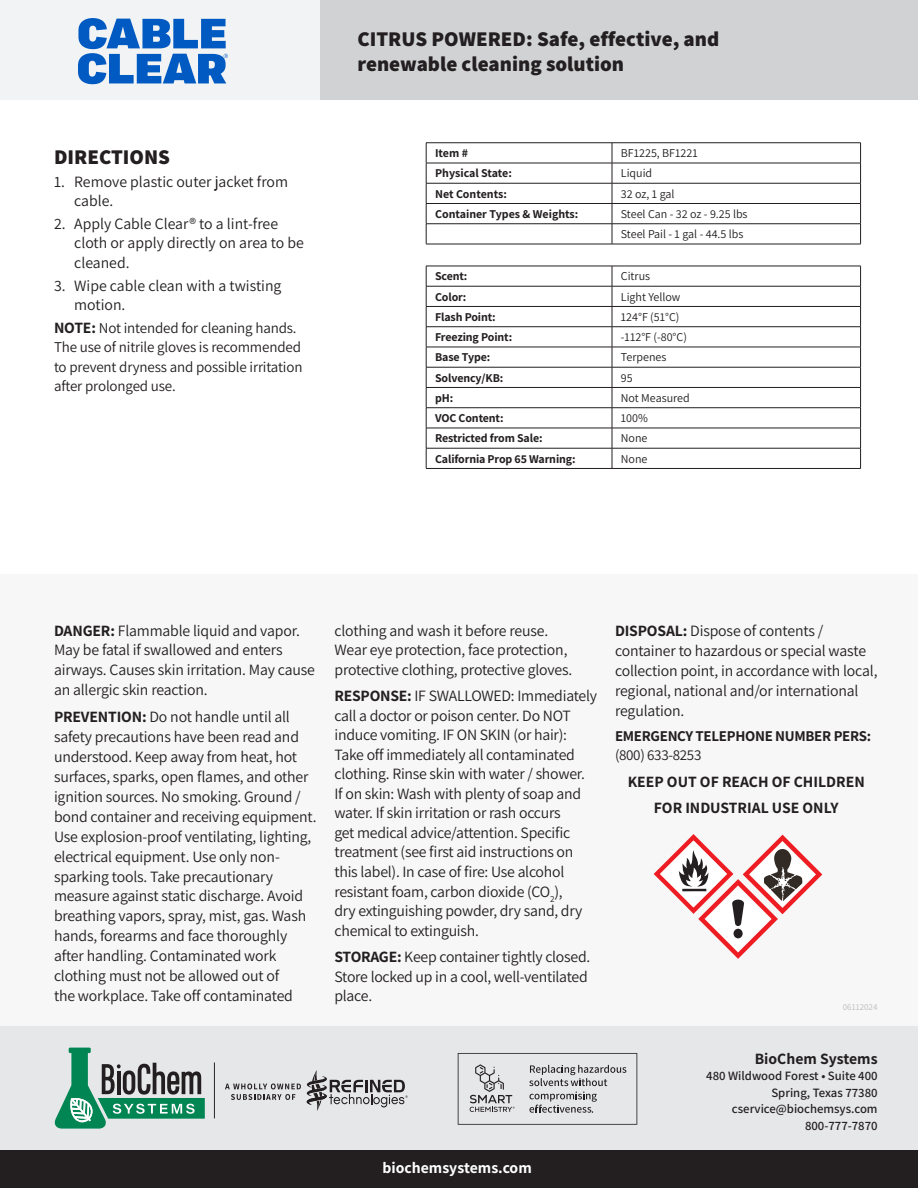
<style>
.page{position:relative;width:918px;height:1188px;background:#fff}
.page>*{position:absolute;margin:0;border:0;box-sizing:border-box;transform-origin:0 0}
.BCS_Bullets_or{font:800 21px/25.2px "Assistant";color:#231f20}
.BCS_Bullets_or-2{font:15.75px/19.5px "Assistant";letter-spacing:-.01em;color:#231f20}
.t1{font:700 15.75px "Assistant";color:#231f20}
.t2{font:700 15.75px "Assistant";color:#fff}
.t3{font:15px/19.5px "Assistant";letter-spacing:-.01em;color:#231f20}
.t4{font:700 15px/18.6px "Assistant";letter-spacing:-.02em;color:#231f20}
.t5{font:600 12.75px/16.5px "Assistant";color:#231f20;text-align:right}
.t6{font:700 12px "Assistant";letter-spacing:-.01em;color:#231f20}
.t7{font:12px "Assistant";color:#231f20}
.t8{font:9px "Assistant";color:#bcbdc0}
.s1{font-weight:700;font-size:15.75px}
.s2{font-weight:700}
.s3{font-weight:400}
</style>
<div class="page">
<div style="left:0;top:575px;width:918px;height:455px;background:#f7f7f8"></div>
<hr style="left:426px;top:163px;width:186px;height:1px;background:#231f20">
<hr style="left:612px;top:163px;width:249px;height:1px;background:#231f20">
<hr style="left:426px;top:183px;width:186px;height:1px;background:#231f20">
<hr style="left:612px;top:183px;width:249px;height:1px;background:#231f20">
<hr style="left:426px;top:203px;width:186px;height:1px;background:#231f20">
<hr style="left:612px;top:203px;width:249px;height:1px;background:#231f20">
<hr style="left:426px;top:223px;width:186px;height:1px;background:#231f20">
<svg style="left:426px;top:143px;width:1px;height:101px"></svg>
<hr style="left:612px;top:223px;width:249px;height:1px;background:#231f20">
<svg style="left:612px;top:143px;width:1px;height:101px"></svg>
<svg style="left:860px;top:143px;width:1px;height:101px"></svg>
<hr style="left:426px;top:244px;width:186px;height:1px;background:#231f20">
<hr style="left:612px;top:244px;width:249px;height:1px;background:#231f20">
<hr style="left:426px;top:142px;width:186px;height:1px;background:#231f20">
<hr style="left:612px;top:142px;width:249px;height:1px;background:#231f20">
<hr style="left:426px;top:266px;width:186px;height:1px;background:#231f20">
<hr style="left:612px;top:266px;width:249px;height:1px;background:#231f20">
<hr style="left:426px;top:286px;width:186px;height:1px;background:#231f20">
<hr style="left:612px;top:286px;width:249px;height:1px;background:#231f20">
<hr style="left:426px;top:306px;width:186px;height:1px;background:#231f20">
<hr style="left:612px;top:306px;width:249px;height:1px;background:#231f20">
<hr style="left:426px;top:326px;width:186px;height:1px;background:#231f20">
<hr style="left:612px;top:326px;width:249px;height:1px;background:#231f20">
<hr style="left:426px;top:347px;width:186px;height:1px;background:#231f20">
<hr style="left:612px;top:347px;width:249px;height:1px;background:#231f20">
<hr style="left:426px;top:367px;width:186px;height:1px;background:#231f20">
<hr style="left:612px;top:367px;width:249px;height:1px;background:#231f20">
<hr style="left:426px;top:387px;width:186px;height:1px;background:#231f20">
<hr style="left:612px;top:387px;width:249px;height:1px;background:#231f20">
<hr style="left:426px;top:407px;width:186px;height:1px;background:#231f20">
<hr style="left:612px;top:407px;width:249px;height:1px;background:#231f20">
<hr style="left:426px;top:428px;width:186px;height:1px;background:#231f20">
<hr style="left:612px;top:428px;width:249px;height:1px;background:#231f20">
<hr style="left:426px;top:448px;width:186px;height:1px;background:#231f20">
<svg style="left:426px;top:266px;width:1px;height:202px"></svg>
<hr style="left:612px;top:448px;width:249px;height:1px;background:#231f20">
<svg style="left:612px;top:266px;width:1px;height:202px"></svg>
<svg style="left:860px;top:266px;width:1px;height:202px"></svg>
<hr style="left:426px;top:468px;width:186px;height:1px;background:#231f20">
<hr style="left:612px;top:468px;width:249px;height:1px;background:#231f20">
<svg style="left:654px;top:834px;width:168px;height:125px"></svg>
<div style="left:320px;top:0;width:598px;height:100px;background:#d1d2d4"></div>
<div style="left:0;top:1026px;width:918px;height:162px;background:#e6e7e9"></div>
<svg style="left:225px;top:1084px;width:76px;height:16px"></svg>
<svg style="left:307px;top:1070px;width:101px;height:40px"></svg>
<hr style="left:214px;top:1063px;width:1px;height:55px;background:#231f20">
<svg style="left:55px;top:1048px;width:150px;height:81px"></svg>
<svg style="left:458px;top:1053px;width:179px;height:72px"></svg>
<div style="left:0;top:1151px;width:918px;height:37px;background:#231f20"></div>
<div style="left:0;top:0;width:320px;height:100px;background:#f2f3f4"></div>
<svg style="left:78px;top:18px;width:150px;height:66px"></svg>
<p class="BCS_Bullets_or" style="left:54px;top:143px;width:118px">DIRECTIONS</p>
<p class="BCS_Bullets_or-2" style="left:74px;top:171px;width:215px;text-indent:-20px">1. Remove plastic outer jacket from cable.</p>
<p class="BCS_Bullets_or-2" style="left:74px;top:213px;width:231px;text-indent:-20px">2. Apply Cable Clear® to a lint-free cloth or apply directly on area to be cleaned.</p>
<p class="BCS_Bullets_or-2" style="left:74px;top:275px;width:209px;text-indent:-20px">3. Wipe cable clean with a twisting motion.</p>
<p class="t3" style="left:54px;top:317px;width:250px"><span class="s1">NOTE:</span> Not intended for cleaning hands.<br>The use of nitrile gloves is recommended to prevent dryness and possible irritation after prolonged use.</p>
<p class="BCS_Bullets_or" style="left:357px;top:25px;width:363px">CITRUS POWERED: Safe, effective, and renewable cleaning solution</p>
<p class="t6" style="left:435px;top:145px;width:34px">Item #</p>
<p class="t7" style="left:621px;top:145px;width:78px">BF1225, BF1221</p>
<p class="t6" style="left:435px;top:165px;width:78px">Physical State:</p>
<p class="t7" style="left:621px;top:165px;width:33px">Liquid</p>
<p class="t6" style="left:435px;top:185px;width:73px">Net Contents:</p>
<p class="t7" style="left:621px;top:185px;width:55px">32 oz, 1 gal</p>
<p class="t6" style="left:435px;top:206px;width:145px">Container Types &amp; Weights:</p>
<p class="t7" style="left:621px;top:206px;width:128px">Steel Can - 32 oz - 9.25 lbs</p>
<p class="t7" style="left:621px;top:226px;width:124px">Steel Pail - 1 gal - 44.5 lbs</p>
<p class="t6" style="left:435px;top:268px;width:34px">Scent:</p>
<p class="t7" style="left:621px;top:268px;width:31px">Citrus</p>
<p class="t6" style="left:435px;top:288px;width:33px">Color:</p>
<p class="t7" style="left:621px;top:288px;width:61px">Light Yellow</p>
<p class="t6" style="left:435px;top:309px;width:62px">Flash Point:</p>
<p class="t7" style="left:621px;top:309px;width:60px">124°F (51°C)</p>
<p class="t6" style="left:435px;top:329px;width:79px">Freezing Point:</p>
<p class="t7" style="left:621px;top:329px;width:67px">-112°F (-80°C)</p>
<p class="t6" style="left:435px;top:349px;width:57px">Base Type:</p>
<p class="t7" style="left:621px;top:349px;width:47px">Terpenes</p>
<p class="t6" style="left:435px;top:369px;width:70px">Solvency/KB:</p>
<p class="t7" style="left:621px;top:369px;width:13px">95</p>
<p class="t6" style="left:435px;top:390px;width:20px">pH:</p>
<p class="t7" style="left:621px;top:390px;width:70px">Not Measured</p>
<p class="t6" style="left:435px;top:410px;width:70px">VOC Content:</p>
<p class="t7" style="left:621px;top:410px;width:29px">100%</p>
<p class="t6" style="left:435px;top:430px;width:109px">Restricted from Sale:</p>
<p class="t7" style="left:621px;top:430px;width:28px">None</p>
<p class="t6" style="left:435px;top:450px;width:142px">California Prop 65 Warning:</p>
<p class="t7" style="left:621px;top:450px;width:28px">None</p>
<p class="BCS_Bullets_or-2" style="left:54px;top:619px;width:262px;line-height:20px"><span class="s2">DANGER:</span> Flammable liquid and vapor.<br>May be fatal if swallowed and enters airways. Causes skin irritation. May cause an allergic skin reaction.</p>
<p class="BCS_Bullets_or-2" style="left:54px;top:706px;width:264px;line-height:20px"><span class="s2">PREVENTION:</span> Do not handle until all safety precautions have been read and understood. Keep away from heat, hot surfaces, sparks, open flames, and other ignition sources. No smoking. Ground / bond container and receiving equipment.<br>Use explosion-proof ventilating, lighting, electrical equipment. Use only non&shy;sparking tools. Take precautionary measure against static discharge. Avoid breathing vapors, spray, mist, gas. Wash hands, forearms and face thoroughly after handling. Contaminated work clothing must not be allowed out of<br>the workplace. Take off contaminated</p>
<p class="BCS_Bullets_or-2" style="left:334px;top:620px;width:239px">clothing and wash it before reuse.<br>Wear eye protection, face protection, protective clothing, protective gloves.</p>
<p class="BCS_Bullets_or-2" style="left:334px;top:685px;width:264px"><span class="s2">RESPONSE:</span> IF SWALLOWED: Immediately call a doctor or poison center. Do NOT induce vomiting. IF ON SKIN (or hair):<br>Take off immediately all contaminated clothing. Rinse skin with water / shower.<br>If on skin: Wash with plenty of soap and water. If skin irritation or rash occurs<br>get medical advice/attention. Specific treatment (see first aid instructions on this label). In case of fire: Use alcohol resistant foam, carbon dioxide (CO<sub>2</sub>),<br>dry extinguishing powder, dry sand, dry chemical to extinguish.</p>
<p class="BCS_Bullets_or-2" style="left:334px;top:946px;width:257px"><span class="s2">STORAGE:</span> Keep container tightly closed.<br>Store locked up in a cool, well-ventilated place.</p>
<p class="t2" style="left:383px;top:1157px;width:151px">biochemsystems.com</p>
<p class="BCS_Bullets_or-2" style="left:615px;top:619px;width:264px;line-height:20.1px"><span class="s2">DISPOSAL:</span> Dispose of contents / container to hazardous or special waste collection point, in accordance with local, regional, national and/or international regulation.</p>
<p class="t4" style="left:615px;top:726px;width:258px">EMERGENCY TELEPHONE NUMBER PERS: <span class="s3">(800) 633-8253</span></p>
<p class="t1" style="left:628px;top:770px;width:239px">KEEP OUT OF REACH OF CHILDREN</p>
<p class="t1" style="left:654px;top:797px;width:186px">FOR INDUSTRIAL USE ONLY</p>
<p class="t8" style="left:843px;top:1001px;width:36px">06112024</p>
<p class="t1" style="left:755px;top:1048px;width:124px">BioChem Systems</p>
<p class="t5" style="left:706px;top:1067px;width:173px">480 Wildwood Forest • Suite 400<br>Spring, Texas 77380 cservice@biochemsys.com<br>800-777-7870</p>
</div>
